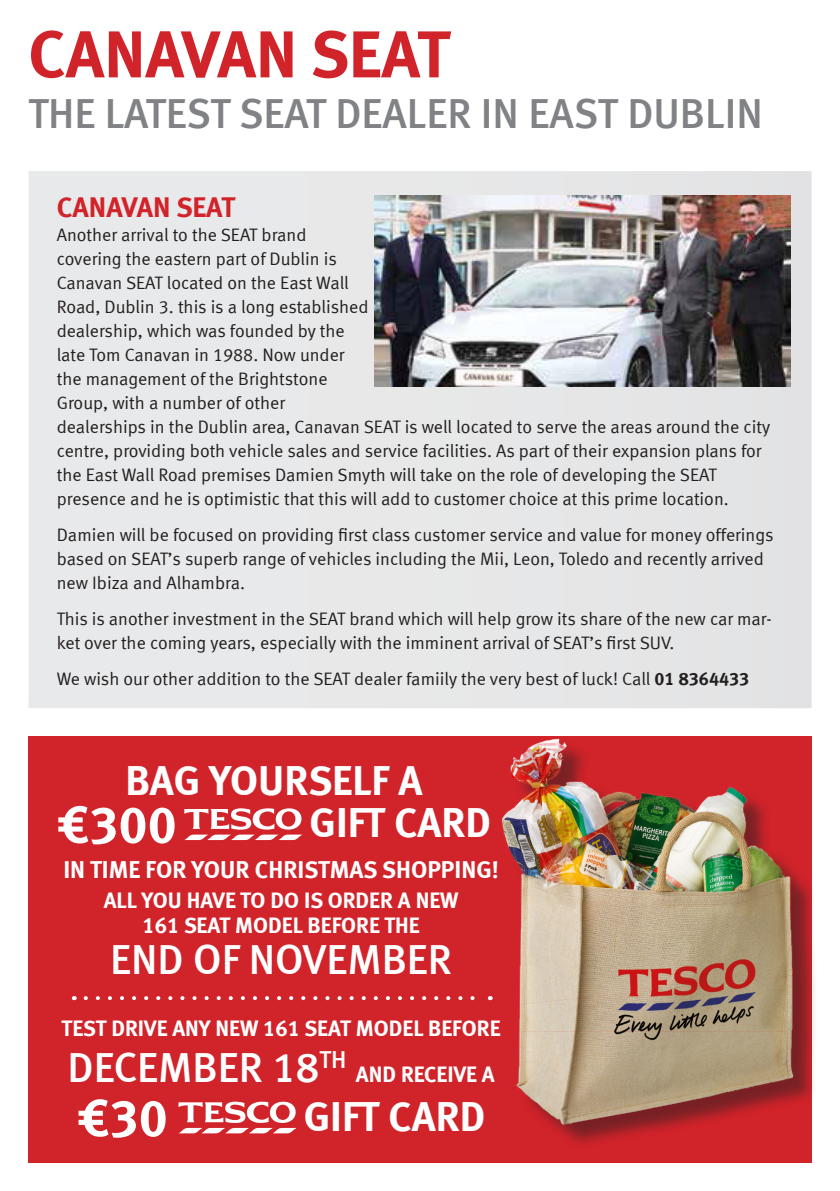
<style>
.page{position:relative;width:840px;height:1191px;background:#fff}
.page>*{position:absolute;margin:0;border:0;box-sizing:border-box;transform-origin:0 0}
.t1{font:700 66.2px "Seat Meta";color:#d1232a}
.t2{font:700 52px "Seat Meta";color:#fff}
.t3{font:500 42px "Seat Meta";color:#808285}
.t4{font:500 42px "Seat Meta";color:#fff}
.t5{font:700 41px "Seat Meta";color:#fff}
.t6{font:700 28px "Seat Meta";color:#d1232a}
.t7{font:700 24px "Seat Meta";color:#fff}
.t8{font:700 22px "Seat Meta";color:#fff}
.t9{font:18px/24px "Seat Meta Normal";color:#231f20}
.s1{font-family:"Seat Meta";font-weight:700}
</style>
<div class="page">
<div style="left:28px;top:171px;width:783px;height:537px;background:#e8e8e9"></div>
<div style="left:28px;top:736px;width:783px;height:426px;background:#d1232a"></div>
<div style="left:505px;top:741px;width:312px;height:408px;background:#231f20;opacity:.51"></div>
<img style="left:489px;top:738px;width:312px;height:398px">
<svg style="left:184px;top:808px;width:118px;height:32px"></svg>
<svg style="left:178px;top:1101px;width:118px;height:32px"></svg>
<svg style="left:86px;top:996px;width:389px;height:4px"></svg>
<img style="left:374px;top:196px;width:415px;height:190px">
<p class="t1" style="left:28px;top:15px;width:423px">CANAVAN SEAT</p>
<p class="t3" style="left:28px;top:89px;width:735px">THE LATEST SEAT DEALER IN EAST DUBLIN</p>
<p class="t6" style="left:57px;top:190px;width:180px">CANAVAN SEAT</p>
<p class="t9" style="left:57px;top:222px;width:251px">Another arrival to the SEAT brand</p>
<p class="t9" style="left:57px;top:246px;width:313px">covering the eastern part of Dublin is Canavan SEAT located on the East Wall Road, Dublin 3. this is a long established dealership, which was founded by the late Tom Canavan in 1988. Now under</p>
<p class="t9" style="left:57px;top:366px;width:272px">the management of the Brightstone<br>Group, with a number of other</p>
<p class="t9" style="left:57px;top:414px;width:714px">dealerships in the Dublin area, Canavan SEAT is well located to serve the areas around the city centre, providing both vehicle sales and service facilities. As part of their expansion plans for the East Wall Road premises Damien Smyth will take on the role of developing the SEAT</p>
<p class="t9" style="left:57px;top:486px;width:673px">presence and he is optimistic that this will add to customer choice at this prime location.</p>
<p class="t9" style="left:57px;top:522px;width:718px">Damien will be focused on providing first class customer service and value for money offerings based on SEAT’s superb range of vehicles including the Mii, Leon, Toledo and recently arrived new Ibiza and Alhambra.</p>
<p class="t9" style="left:57px;top:606px;width:716px">This is another investment in the SEAT brand which will help grow its share of the new car mar&shy;ket over the coming years, especially with the imminent arrival of SEAT’s first SUV.</p>
<p class="t9" style="left:57px;top:666px;width:693px">We wish our other addition to the SEAT dealer famiily the very best of luck! Call <span class="s1">01 8364433</span></p>
<p class="t5" style="left:125px;top:756px;width:298px">BAG YOURSELF A</p>
<p class="t2" style="left:57px;top:794px;width:121px">€300</p>
<p class="t5" style="left:309px;top:798px;width:183px">GIFT CARD</p>
<p class="t7" style="left:63px;top:855px;width:437px">IN TIME FOR YOUR CHRISTMAS SHOPPING!</p>
<p class="t8" style="left:104px;top:887px;width:356px">ALL YOU HAVE TO DO IS ORDER A NEW</p>
<p class="t8" style="left:142px;top:912px;width:278px">161 SEAT MODEL BEFORE THE</p>
<p class="t4" style="left:110px;top:935px;width:343px">END OF NOVEMBER</p>
<p class="t8" style="left:62px;top:1015px;width:440px">TEST DRIVE ANY NEW 161 SEAT MODEL BEFORE</p>
<p class="t4" style="left:68px;top:1043px;width:280px">DECEMBER 18<sup>TH</sup></p>
<p class="t8" style="left:355px;top:1061px;width:140px">AND RECEIVE A</p>
<p class="t2" style="left:77px;top:1087px;width:92px">€30</p>
<p class="t5" style="left:304px;top:1092px;width:183px">GIFT CARD</p>
</div>
